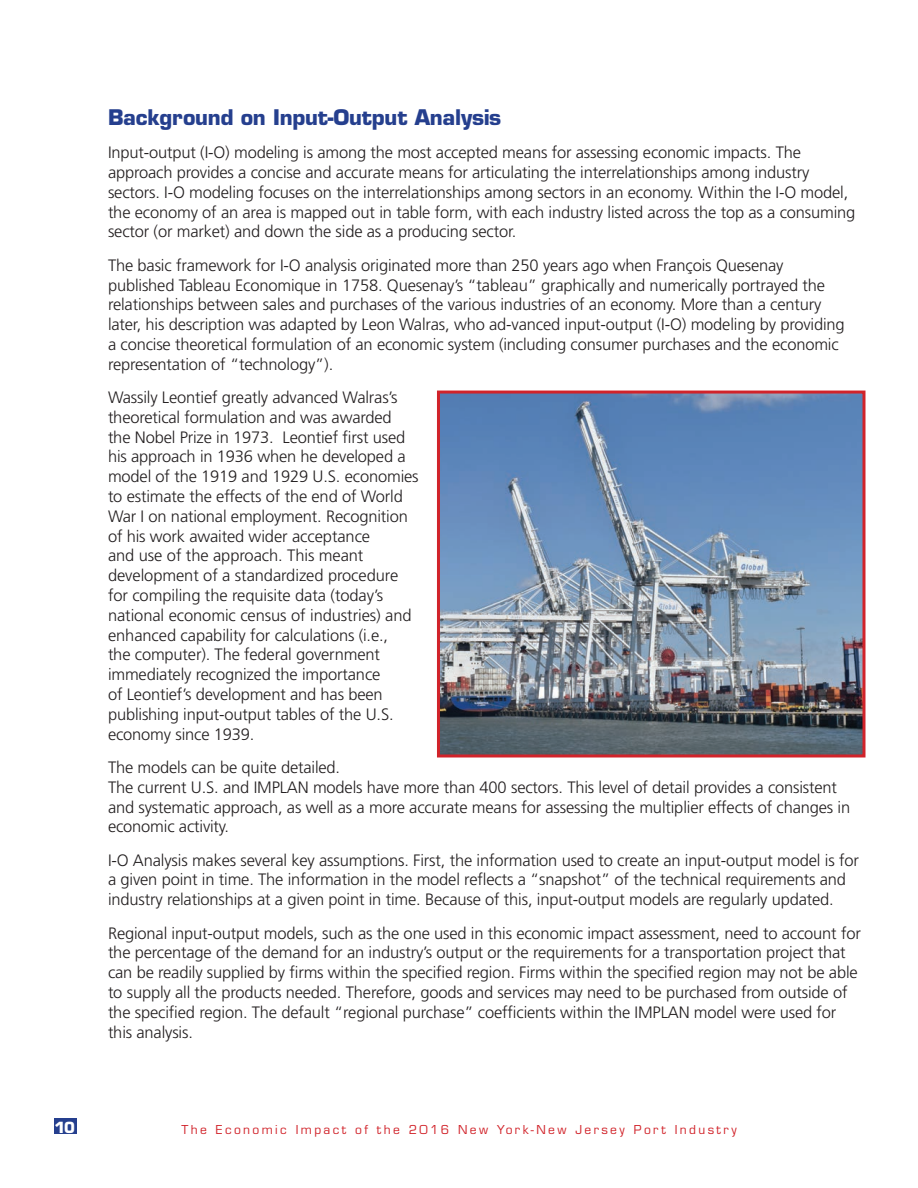
<style>
.page{position:relative;width:918px;height:1188px;background:#fff}
.page>*{position:absolute;margin:0;border:0;box-sizing:border-box;transform-origin:0 0}
.t1{font:700 21px "Eurostile";letter-spacing:-.01em;color:#253f8e}
.t2{font:300 16.5px/19.8px "Frutiger";letter-spacing:-.01em;color:#231f20}
.t3{font:700 15px "Eurostile";color:#fff}
.t4{font:12px "Eurostile";letter-spacing:.2em;color:#d1232a}
</style>
<div class="page">
<div style="left:54px;top:1118px;width:23px;height:16px;background:#253f8e"></div>
<img style="left:441px;top:395px;width:421px;height:359px">
<div style="left:437px;top:391px;width:429px;height:367px;border:3px solid #d1232a"></div>
<p class="t1" style="left:108px;top:104px;width:395px">Background on Input-Output Analysis</p>
<p class="t2" style="left:108px;top:143px;width:749px">Input-output (I-O) modeling is among the most accepted means for assessing economic impacts. The approach provides a concise and accurate means for articulating the interrelationships among industry sectors. I-O modeling focuses on the interrelationships among sectors in an economy. Within the I-O model, the economy of an area is mapped out in table form, with each industry listed across the top as a consuming sector (or market) and down the side as a producing sector.</p>
<p class="t2" style="left:108px;top:255px;width:738px">The basic framework for I-O analysis originated more than 250 years ago when François Quesenay published Tableau Economique in 1758. Quesenay’s “tableau” graphically and numerically portrayed the relationships between sales and purchases of the various industries of an economy. More than a century later, his description was adapted by Leon Walras, who ad-vanced input-output (I-O) modeling by providing a concise theoretical formulation of an economic system (including consumer purchases and the economic representation of “technology”).</p>
<p class="t2" style="left:108px;top:387px;width:312px">Wassily Leontief greatly advanced Walras’s theoretical formulation and was awarded<br>the Nobel Prize in 1973. Leontief first used his approach in 1936 when he developed a model of the 1919 and 1929 U.S. economies to estimate the effects of the end of World War I on national employment. Recognition of his work awaited wider acceptance<br>and use of the approach. This meant development of a standardized procedure for compiling the requisite data (today’s national economic census of industries) and enhanced capability for calculations (i.e.,<br>the computer). The federal government immediately recognized the importance<br>of Leontief’s development and has been publishing input-output tables of the U.S. economy since 1939.</p>
<p class="t2" style="left:108px;top:757px;width:744px">The models can be quite detailed.<br>The current U.S. and IMPLAN models have more than 400 sectors. This level of detail provides a consistent and systematic approach, as well as a more accurate means for assessing the multiplier effects of changes in economic activity.</p>
<p class="t2" style="left:108px;top:850px;width:752px">I-O Analysis makes several key assumptions. First, the information used to create an input-output model is for a given point in time. The information in the model reflects a “snapshot” of the technical requirements and industry relationships at a given point in time. Because of this, input-output models are regularly updated.</p>
<p class="t2" style="left:108px;top:923px;width:754px">Regional input-output models, such as the one used in this economic impact assessment, need to account for the percentage of the demand for an industry’s output or the requirements for a transportation project that can be readily supplied by firms within the specified region. Firms within the specified region may not be able to supply all the products needed. Therefore, goods and services may need to be purchased from outside of the specified region. The default “regional purchase” coefficients within the IMPLAN model were used for this analysis.</p>
<p class="t3" style="left:55px;top:1118px;width:22px">10</p>
<p class="t4" style="left:182px;top:1122px;width:557px">The Economic Impact of the 2016 New York-New Jersey Port Industry</p>
</div>
